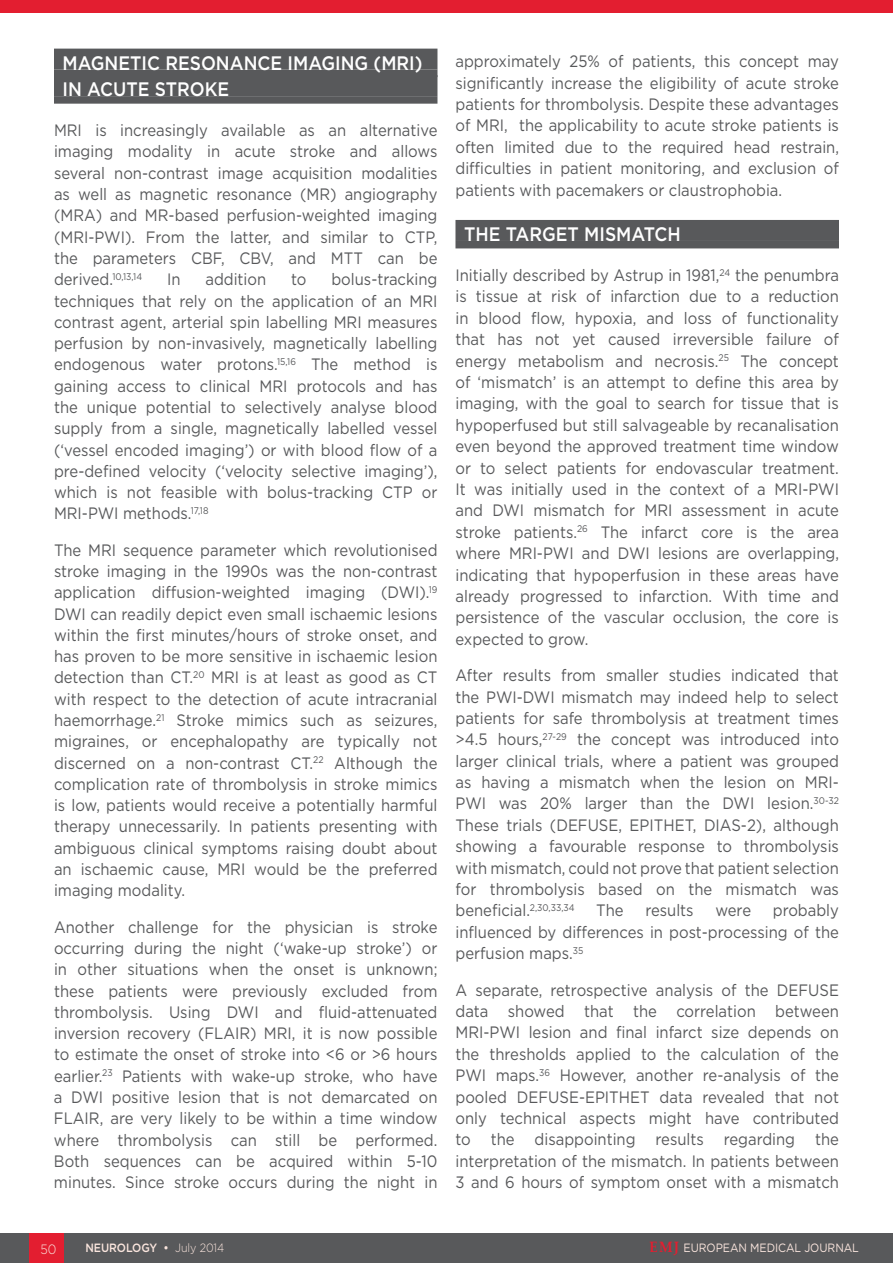
<style>
.page{position:relative;width:893px;height:1263px;background:#fff}
.page>*{position:absolute;margin:0;border:0;box-sizing:border-box;transform-origin:0 0}
.t1{font:500 19.5px/26.5px "Gotham";color:#fff;scale:.9 1}
.t2{font:16.5px/21.3px "Gotham";color:#58595b;text-align:justify;scale:.9 1}
.t3{font:300 13.5px "Gotham";color:#fbe6de;scale:.9 1}
.t4{font:12px "Gotham";letter-spacing:-.005em;color:#fbe6de;scale:.9 1}
.t5{font:500 12px "Gotham";letter-spacing:-.005em;color:#fbe6de;scale:.9 1}
.s1{font-weight:300}
.s2{font-family:"Palatino Linotype";font-weight:700;font-size:15px;color:#e31e30}
</style>
<div class="page">
<div style="left:0;top:1233px;width:893px;height:30px;background:#58595b"></div>
<div style="left:30px;top:1233px;width:34px;height:30px;background:#e31e30"></div>
<div style="left:54px;top:49px;width:383px;height:21px;background:#58595b"></div>
<div style="left:54px;top:70px;width:383px;height:7px;background:#58595b"></div>
<div style="left:54px;top:75px;width:383px;height:21px;background:#58595b"></div>
<div style="left:54px;top:96px;width:383px;height:8px;background:#58595b"></div>
<div style="left:455px;top:220px;width:384px;height:21px;background:#58595b"></div>
<div style="left:455px;top:241px;width:384px;height:7px;background:#58595b"></div>
<div style="left:0;top:0;width:893px;height:12px;background:#e31e30"></div>
<p class="t1" style="left:63px;top:49px;width:402px">MAGNETIC RESONANCE IMAGING (MRI)<br>IN ACUTE STROKE</p>
<p class="t2" style="left:54px;top:119px;width:428px">MRI is increasingly available as an alternative imaging modality in acute stroke and allows several non-contrast image acquisition modalities as well as magnetic resonance (MR) angiography (MRA) and MR-based perfusion-weighted imaging (MRI-PWI). From the latter, and similar to CTP, the parameters CBF, CBV, and MTT can be derived.<sup>10,13,14</sup></p>
<p class="t2" style="left:54px;top:268px;width:428px;text-indent:277px">bolus-tracking techniques that rely on the application of an MRI contrast agent, arterial spin labelling MRI measures perfusion by non-invasively, magnetically labelling endogenous water protons.<sup>15,16</sup> The method is gaining access to clinical MRI protocols and has the unique potential to selectively analyse blood supply from a single, magnetically labelled vessel (‘vessel encoded imaging’) or with blood flow of a pre-defined velocity (‘velocity selective imaging’), which is not feasible with bolus-tracking CTP or MRI-PWI methods.<sup>17,18</sup></p>
<p class="t2" style="left:54px;top:539px;width:428px">The MRI sequence parameter which revolutionised stroke imaging in the 1990s was the non-contrast application diffusion-weighted imaging (DWI).<sup>19<br></sup>DWI can readily depict even small ischaemic lesions within the first minutes/hours of stroke onset, and has proven to be more sensitive in ischaemic lesion detection than CT.<sup>20</sup> MRI is at least as good as CT with respect to the detection of acute intracranial haemorrhage.<sup>21</sup> Stroke mimics such as seizures, migraines, or encephalopathy are typically not discerned on a non-contrast CT.<sup>22</sup> Although the complication rate of thrombolysis in stroke mimics is low, patients would receive a potentially harmful therapy unnecessarily. In patients presenting with ambiguous clinical symptoms raising doubt about an ischaemic cause, MRI would be the preferred imaging modality.</p>
<p class="t2" style="left:54px;top:916px;width:428px">Another challenge for the physician is stroke occurring during the night (‘wake-up stroke’) or in other situations when the onset is unknown; these patients were previously excluded from thrombolysis. Using DWI and fluid-attenuated inversion recovery (FLAIR) MRI, it is now possible to estimate the onset of stroke into &lt;6 or &gt;6 hours earlier.<sup>23</sup> Patients with wake-up stroke, who have a DWI positive lesion that is not demarcated on FLAIR, are very likely to be within a time window where thrombolysis can still be performed.<br>Both sequences can be acquired within 5-10 minutes. Since stroke occurs during the night in</p>
<p class="t2" style="left:167px;top:268px;width:16px">In</p>
<p class="t2" style="left:205px;top:268px;width:69px">addition</p>
<p class="t2" style="left:291px;top:268px;width:19px">to</p>
<p class="t2" style="left:455px;top:50px;width:428px">approximately 25% of patients, this concept may significantly increase the eligibility of acute stroke patients for thrombolysis. Despite these advantages of MRI, the applicability to acute stroke patients is often limited due to the required head restrain, difficulties in patient monitoring, and exclusion of patients with pacemakers or claustrophobia.</p>
<p class="t1" style="left:464px;top:220px;width:242px">THE TARGET MISMATCH</p>
<p class="t2" style="left:455px;top:264px;width:428px">Initially described by Astrup in 1981,<sup>24</sup> the penumbra is tissue at risk of infarction due to a reduction in blood flow, hypoxia, and loss of functionality that has not yet caused irreversible failure of energy metabolism and necrosis.<sup>25</sup> The concept of ‘mismatch’ is an attempt to define this area by imaging, with the goal to search for tissue that is hypoperfused but still salvageable by recanalisation even beyond the approved treatment time window or to select patients for endovascular treatment.<br>It was initially used in the context of a MRI-PWI and DWI mismatch for MRI assessment in acute stroke patients.<sup>26</sup> The infarct core is the area where MRI-PWI and DWI lesions are overlapping, indicating that hypoperfusion in these areas have already progressed to infarction. With time and persistence of the vascular occlusion, the core is expected to grow.</p>
<p class="t2" style="left:455px;top:664px;width:428px">After results from smaller studies indicated that the PWI-DWI mismatch may indeed help to select patients for safe thrombolysis at treatment times &gt;4.5 hours,<sup>27-29</sup> the concept was introduced into larger clinical trials, where a patient was grouped as having a mismatch when the lesion on MRI-PWI was 20% larger than the DWI lesion.<sup>30-32<br></sup>These trials (DEFUSE, EPITHET, DIAS-2), although showing a favourable response to thrombolysis with mismatch, could not prove that patient selection for thrombolysis based on the mismatch was beneficial.<sup>2,30,33,34</sup></p>
<p class="t2" style="left:455px;top:899px;width:428px;text-indent:317px">probably influenced by differences in post-processing of the perfusion maps.<sup>35</sup></p>
<p class="t2" style="left:455px;top:979px;width:428px">A separate, retrospective analysis of the DEFUSE data showed that the correlation between MRI-PWI lesion and final infarct size depends on the thresholds applied to the calculation of the PWI maps.<sup>36</sup> However, another re-analysis of the pooled DEFUSE-EPITHET data revealed that not only technical aspects might have contributed to the disappointing results regarding the interpretation of the mismatch. In patients between 3 and 6 hours of symptom onset with a mismatch</p>
<p class="t2" style="left:596px;top:899px;width:32px">The</p>
<p class="t2" style="left:645px;top:899px;width:55px">results</p>
<p class="t2" style="left:715px;top:899px;width:41px">were</p>
<p class="t3" style="left:41px;top:1240px;width:19px">50</p>
<p class="t5" style="left:85px;top:1240px;width:156px">NEUROLOGY • <span class="s1">July 2014</span></p>
<p class="t4" style="left:650px;top:1240px;width:234px"><span class="s2">EMJ</span> EUROPEAN MEDICAL JOURNAL</p>
</div>
